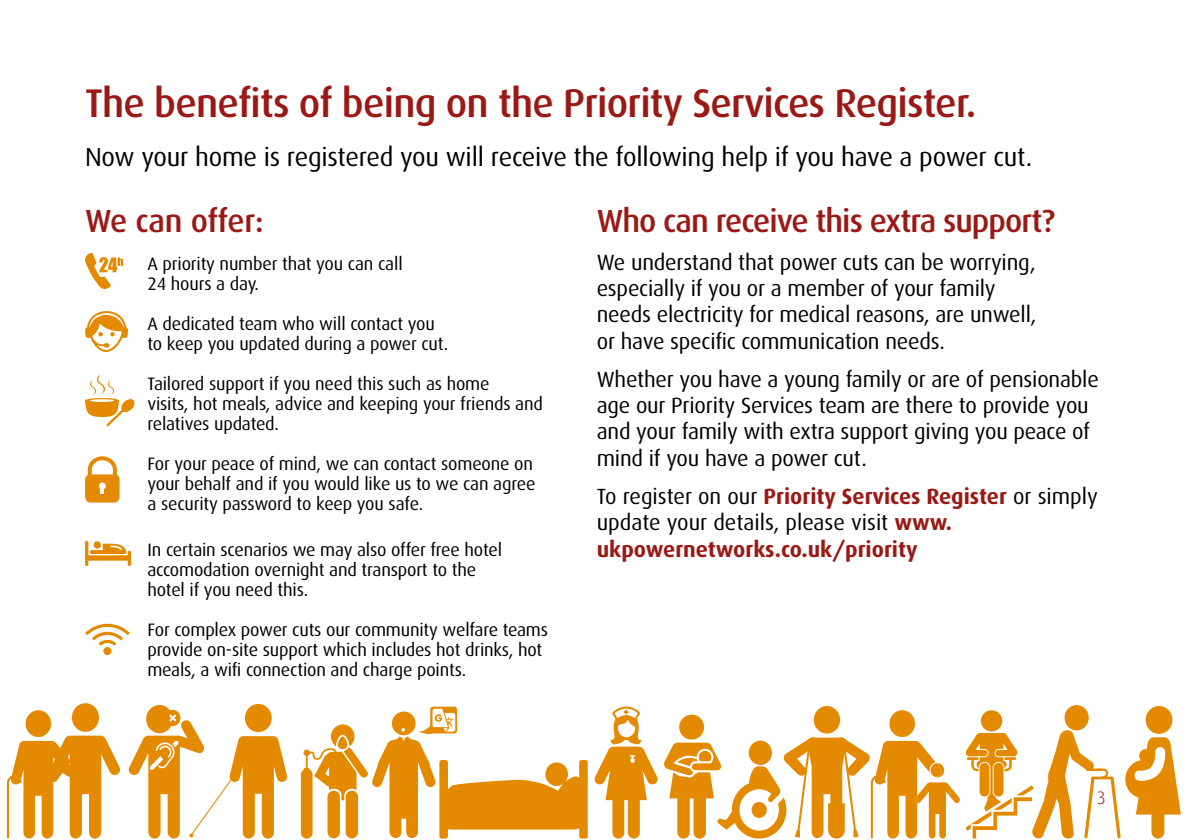
<style>
.page{position:relative;width:1191px;height:840px;background:#fff}
.page>*{position:absolute;margin:0;border:0;box-sizing:border-box;transform-origin:0 0}
.t1{font:500 40px "Dax";letter-spacing:-.02em;color:#9a1915}
.t2{font:500 32px "Dax";letter-spacing:-.03em;color:#9a1915}
.t3{font:26px "Dax";letter-spacing:-.01em;color:#000}
.t4{font:22px/26.4px "Dax";letter-spacing:-.01em;color:#000}
.t5{font:700 22px/26.4px "Dax";color:#9a1915}
.t6{font:18px/20px "Dax";letter-spacing:-.01em;color:#000}
.t7{font:300 18px "Dax";color:#9a1915}
.s1{font-weight:400;color:#000}
</style>
<div class="page">
<svg style="left:85px;top:252px;width:38px;height:37px"></svg>
<svg style="left:85px;top:311px;width:43px;height:41px"></svg>
<svg style="left:85px;top:374px;width:50px;height:52px"></svg>
<svg style="left:85px;top:540px;width:46px;height:25px"></svg>
<div style="left:94px;top:541px;width:7px;height:7px;background:#e48a00;border-radius:50%"></div>
<svg style="left:85px;top:456px;width:35px;height:46px"></svg>
<svg style="left:85px;top:623px;width:45px;height:22px"></svg>
<svg style="left:103px;top:646px;width:8px;height:8px"></svg>
<div style="left:26px;top:709px;width:25px;height:27px;background:#e48a00;border-radius:50%"></div>
<div style="left:72px;top:702px;width:27px;height:29px;background:#e48a00;border-radius:50%"></div>
<svg style="left:7px;top:735px;width:113px;height:103px"></svg>
<svg style="left:128px;top:703px;width:159px;height:135px"></svg>
<svg style="left:301px;top:706px;width:287px;height:132px"></svg>
<svg style="left:594px;top:705px;width:587px;height:133px"></svg>
<h1 class="t1" style="left:85px;top:81px;width:892px">The benefits of being on the Priority Services Register.</h1>
<h3 class="t3" style="left:85px;top:143px;width:949px">Now your home is registered you will receive the following help if you have a power cut.</h3>
<h2 class="t2" style="left:597px;top:203px;width:459px">Who can receive this extra support?</h2>
<p class="t4" style="left:597px;top:249px;width:441px">We understand that power cuts can be worrying, especially if you or a member of your family needs electricity for medical reasons, are unwell, or have specific communication needs.</p>
<p class="t4" style="left:597px;top:366px;width:503px">Whether you have a young family or are of pensionable age our Priority Services team are there to provide you and your family with extra support giving you peace of mind if you have a power cut.</p>
<p class="t5" style="left:597px;top:482px;width:502px"><span class="s1">To register on our</span> Priority Services Register <span class="s1">or simply update your details, please visit</span> www. ukpowernetworks.co.uk/priority</p>
<h2 class="t2" style="left:85px;top:203px;width:180px">We can offer:</h2>
<p class="t6" style="left:147px;top:253px;width:257px">A priority number that you can call<br>24 hours a day.</p>
<p class="t6" style="left:147px;top:313px;width:302px">A dedicated team who will contact you to keep you updated during a power cut.</p>
<p class="t6" style="left:147px;top:373px;width:397px">Tailored support if you need this such as home<br>visits, hot meals, advice and keeping your friends and relatives updated.</p>
<p class="t6" style="left:147px;top:453px;width:389px">For your peace of mind, we can contact someone on your behalf and if you would like us to we can agree a security password to keep you safe.</p>
<p class="t6" style="left:147px;top:540px;width:356px">In certain scenarios we may also offer free hotel accomodation overnight and transport to the hotel if you need this.</p>
<p class="t6" style="left:147px;top:620px;width:402px">For complex power cuts our community welfare teams provide on-site support which includes hot drinks, hot meals, a wifi connection and charge points.</p>
<p class="t7" style="left:1096px;top:787px;width:11px">3</p>
</div>
